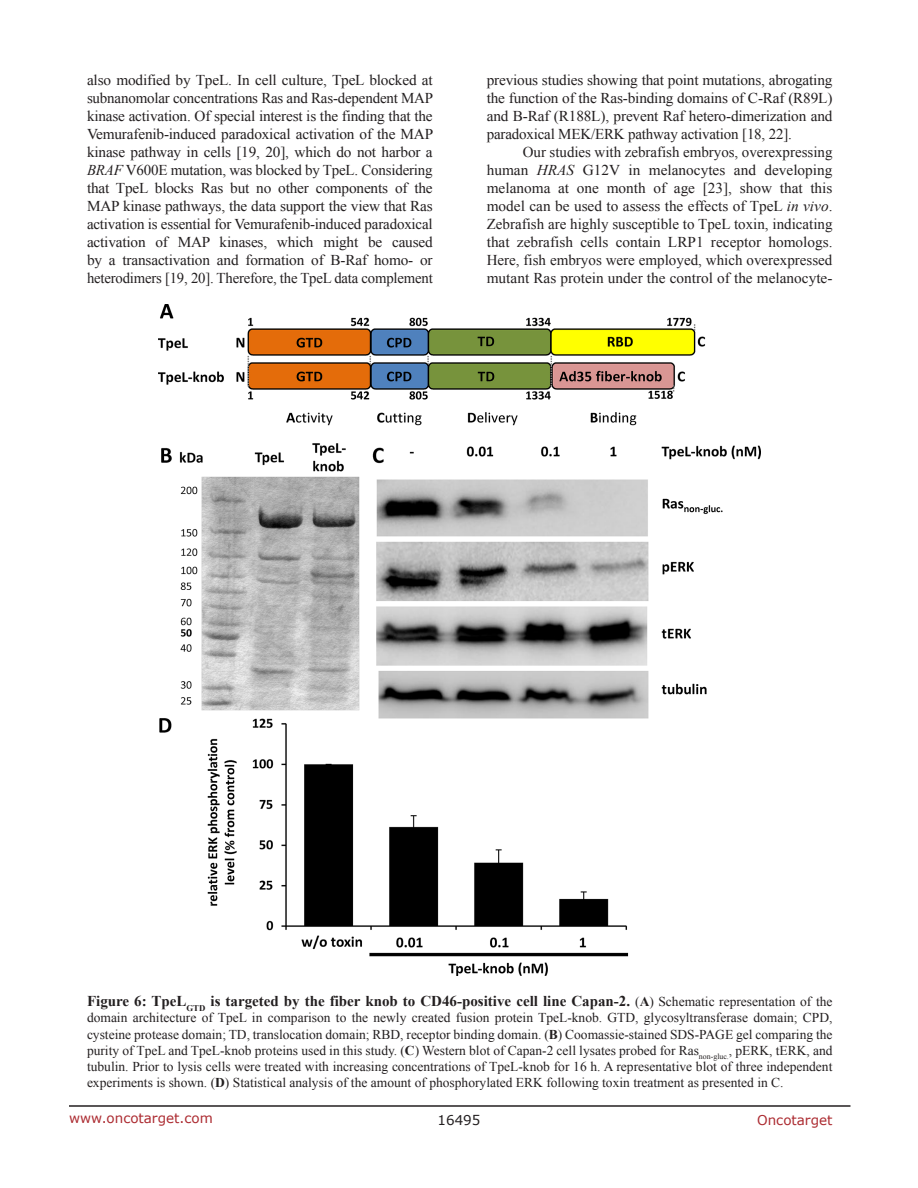
<style>
.page{position:relative;width:918px;height:1188px;background:#fff}
.page>*{position:absolute;margin:0;border:0;box-sizing:border-box;transform-origin:0 0}
.BodyText{font:15px/18px "Times New Roman";letter-spacing:-.01em;color:#231f20;text-align:justify}
.FigureText{font:700 15px "Times New Roman";color:#231f20}
.FigureText-2{font:13.5px/16.2px "Times New Roman";color:#231f20;text-align:justify}
.t1{font:13.5px "Verdana";color:#ac2b31}
.t2{font:13.5px "Verdana";color:#231f20}
.s1{font-style:italic}
.s2{font-weight:400;font-size:13.5px}
.s3{font-size:13.5px}
.s4{font-weight:700}
</style>
<div class="page">
<hr style="left:69px;top:1105px;width:781px;height:2px;background:#231f20">
<img style="left:159px;top:304px;width:602px;height:672px">
<p class="BodyText" style="left:87px;top:71px;width:348px">also modified by TpeL. In cell culture, TpeL blocked at subnanomolar concentrations Ras and Ras-dependent MAP kinase activation. Of special interest is the finding that the Vemurafenib-induced paradoxical activation of the MAP kinase pathway in cells [19, 20], which do not harbor a <span class="s1">BRAF</span> V600E mutation, was blocked by TpeL. Considering that TpeL blocks Ras but no other components of the MAP kinase pathways, the data support the view that Ras activation is essential for Vemurafenib-induced paradoxical activation of MAP kinases, which might be caused by a transactivation and formation of B-Raf homo- or heterodimers [19, 20]. Therefore, the TpeL data complement</p>
<p class="BodyText" style="left:487px;top:71px;width:347px">previous studies showing that point mutations, abrogating the function of the Ras-binding domains of C-Raf (R89L) and B-Raf (R188L), prevent Raf hetero-dimerization and paradoxical MEK/ERK pathway activation [18, 22].</p>
<p class="BodyText" style="left:487px;top:143px;width:347px;text-indent:36px">Our studies with zebrafish embryos, overexpressing human <span class="s1">HRAS</span> G12V in melanocytes and developing melanoma at one month of age [23], show that this model can be used to assess the effects of TpeL <span class="s1">in vivo</span>.<br>Zebrafish are highly susceptible to TpeL toxin, indicating that zebrafish cells contain LRP1 receptor homologs.<br>Here, fish embryos were employed, which overexpressed mutant Ras protein under the control of the melanocyte-</p>
<p class="FigureText" style="left:87px;top:991px;width:747px">Figure 6: TpeL<sub>GTD</sub> is targeted by the fiber knob to CD46-positive cell line Capan-2. <span class="s2">(</span><span class="s3">A</span><span class="s2">) Schematic representation of the</span></p>
<p class="FigureText-2" style="left:87px;top:1010px;width:747px">domain architecture of TpeL in comparison to the newly created fusion protein TpeL-knob. GTD, glycosyltransferase domain; CPD, cysteine protease domain; TD, translocation domain; RBD, receptor binding domain. (<span class="s4">B</span>) Coomassie-stained SDS-PAGE gel comparing the purity of TpeL and TpeL-knob proteins used in this study. (<span class="s4">C</span>) Western blot of Capan-2 cell lysates probed for Ras<sub>non-gluc.</sub>, pERK, tERK, and tubulin. Prior to lysis cells were treated with increasing concentrations of TpeL-knob for 16 h. A representative blot of three independent experiments is shown. (<span class="s4">D</span>) Statistical analysis of the amount of phosphorylated ERK following toxin treatment as presented in C.</p>
<p class="t1" style="left:69px;top:1109px;width:145px">www.oncotarget.com</p>
<p class="t2" style="left:438px;top:1111px;width:44px">16495</p>
<p class="t1" style="left:757px;top:1111px;width:77px">Oncotarget</p>
</div>
